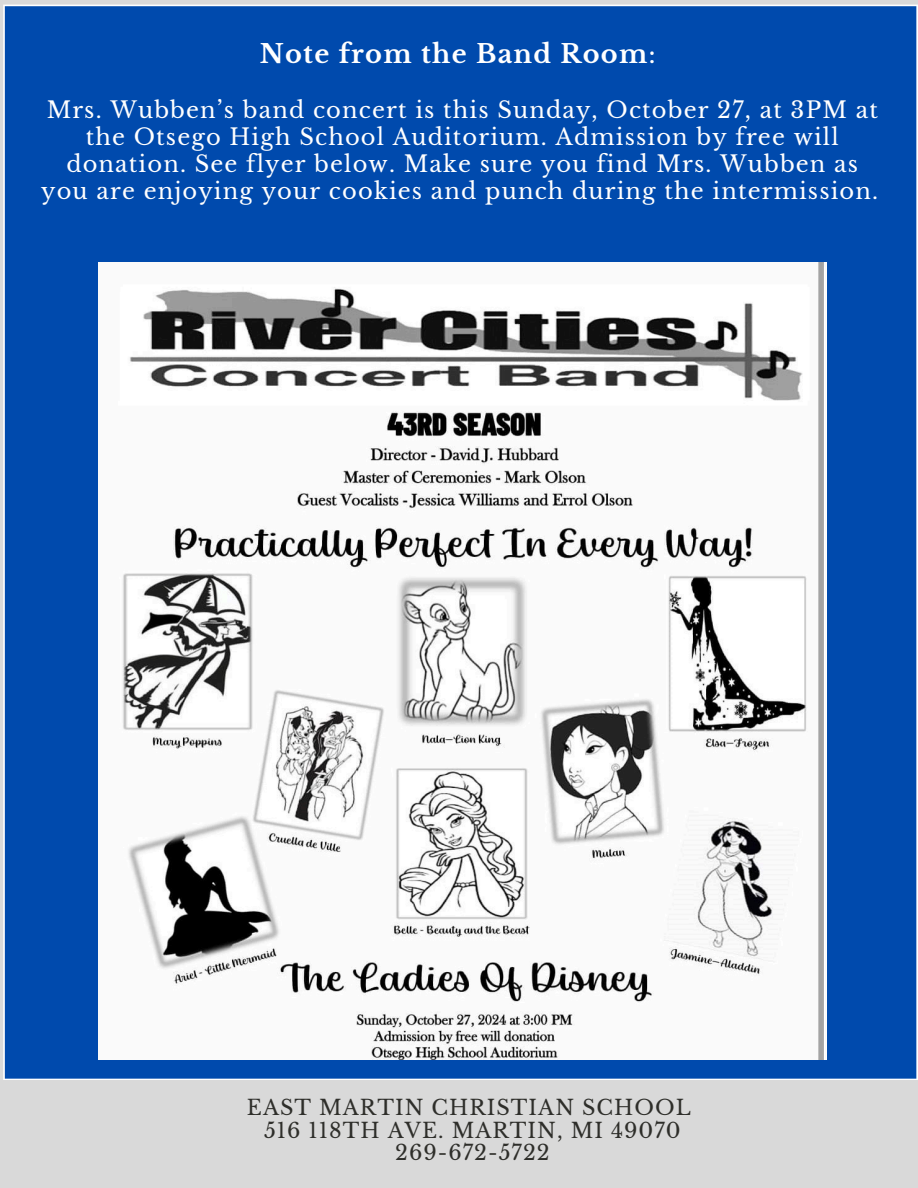
<style>
.page{position:relative;width:918px;height:1188px;background:#d9d9d9}
.page>*{position:absolute;margin:0;border:0;box-sizing:border-box;transform-origin:0 0}
.t1{font:700 25.65px "Libre Baskerville";letter-spacing:.05em;color:#fff}
.t2{font:22.65px/27px "Libre Baskerville";letter-spacing:.05em;color:#fff;text-align:center}
.t3{font:20.85px/22.8px "Libre Baskerville";letter-spacing:.05em;color:#2e2e2a;text-align:center}
.s1{font-weight:400}
</style>
<div class="page">
<div style="left:3px;top:5px;width:915px;height:1075px;background:#004aad"></div>
<img style="left:98px;top:262px;width:728px;height:798px">
<p class="t1" style="left:260px;top:38px;width:398px">Note from the Band Room<span class="s1">:</span></p>
<p class="t2" style="left:41px;top:97px;width:839px">Mrs. Wubben’s band concert is this Sunday, October 27, at 3PM at the Otsego High School Auditorium. Admission by free will donation. See flyer below. Make sure you find Mrs. Wubben as you are enjoying your cookies and punch during the intermission.</p>
<h1 class="t3" style="left:247px;top:1096px;width:446px">EAST MARTIN CHRISTIAN SCHOOL<br>516 118TH AVE. MARTIN, MI 49070<br>269-672-5722</h1>
</div>
